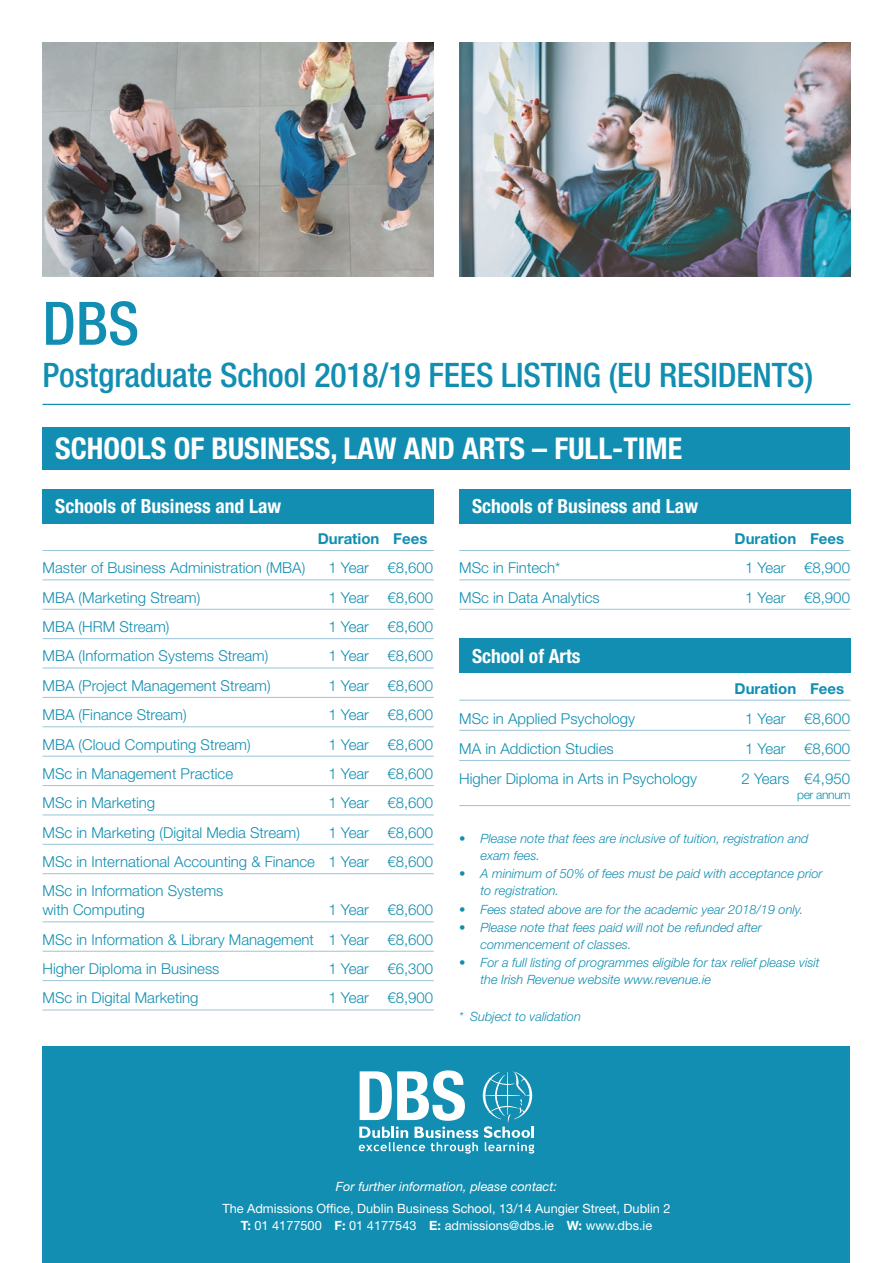
<style>
.page{position:relative;width:893px;height:1263px;background:#fff}
.page>*{position:absolute;margin:0;border:0;box-sizing:border-box;transform-origin:0 0}
.Fees_Head_I{font:500 condensed 60px "Helvetica Neue LT Std";color:#118eb1}
.Fees_Head_I-2{font:500 condensed 33.75px "Helvetica Neue LT Std";letter-spacing:-.005em;color:#118eb1}
.Box_Head{font:700 condensed 30px "Helvetica Neue LT Std";color:#fff}
.Box_II{font:700 condensed 19.5px "Helvetica Neue LT Std";color:#fff}
.Fees_Body_A{font:300 15px/18.8px "Helvetica Neue LT Std";color:#118eb1}
.Fees_Body_A-2{font:700 15px "Helvetica Neue LT Std";color:#118eb1}
.Body_5-5__1{font:italic 300 12.75px/16.5px "Helvetica Neue LT Std";color:#118eb1}
.Body__2{font:12.75px/17.2px "Helvetica Neue LT Std";color:#fff;text-align:center}
.Body__1{font:italic 12.75px "Helvetica Neue LT Std";color:#fff}
.Fees_Body_A-3{font:300 12px "Helvetica Neue LT Std";letter-spacing:-.025em;color:#118eb1}
.s1{font-weight:700}
</style>
<div class="page">
<img style="left:459px;top:43px;width:391px;height:233px">
<img style="left:43px;top:43px;width:391px;height:233px">
<hr style="left:43px;top:550px;width:391px;height:1px;background:#9bc5d9">
<hr style="left:43px;top:580px;width:391px;height:1px;background:#9bc5d9">
<hr style="left:43px;top:609px;width:391px;height:1px;background:#9bc5d9">
<hr style="left:43px;top:638px;width:391px;height:1px;background:#9bc5d9">
<hr style="left:43px;top:668px;width:391px;height:1px;background:#9bc5d9">
<hr style="left:43px;top:697px;width:391px;height:1px;background:#9bc5d9">
<hr style="left:43px;top:726px;width:391px;height:1px;background:#9bc5d9">
<hr style="left:43px;top:756px;width:391px;height:1px;background:#9bc5d9">
<hr style="left:43px;top:785px;width:391px;height:1px;background:#9bc5d9">
<hr style="left:43px;top:815px;width:391px;height:1px;background:#9bc5d9">
<hr style="left:43px;top:844px;width:391px;height:1px;background:#9bc5d9">
<hr style="left:43px;top:873px;width:391px;height:1px;background:#9bc5d9">
<hr style="left:43px;top:921px;width:391px;height:1px;background:#9bc5d9">
<hr style="left:43px;top:951px;width:391px;height:1px;background:#9bc5d9">
<hr style="left:43px;top:980px;width:391px;height:1px;background:#9bc5d9">
<hr style="left:43px;top:1010px;width:391px;height:1px;background:#9bc5d9">
<div style="left:43px;top:489px;width:391px;height:34px;background:#118eb1"></div>
<hr style="left:459px;top:550px;width:391px;height:1px;background:#9bc5d9">
<hr style="left:459px;top:580px;width:391px;height:1px;background:#9bc5d9">
<hr style="left:459px;top:609px;width:391px;height:1px;background:#9bc5d9">
<hr style="left:459px;top:700px;width:391px;height:1px;background:#9bc5d9">
<hr style="left:459px;top:730px;width:391px;height:1px;background:#9bc5d9">
<hr style="left:459px;top:760px;width:391px;height:1px;background:#9bc5d9">
<hr style="left:459px;top:805px;width:391px;height:1px;background:#9bc5d9">
<div style="left:459px;top:489px;width:391px;height:34px;background:#118eb1"></div>
<div style="left:459px;top:639px;width:391px;height:34px;background:#118eb1"></div>
<div style="left:43px;top:1046px;width:807px;height:217px;background:#118eb1"></div>
<svg style="left:359px;top:1070px;width:175px;height:83px"></svg>
<hr style="left:43px;top:404px;width:807px;height:1px;background:#118eb1">
<div style="left:43px;top:427px;width:807px;height:43px;background:#118eb1"></div>
<p class="Fees_Head_I" style="left:43px;top:288px;width:98px">DBS</p>
<p class="Fees_Head_I-2" style="left:43px;top:355px;width:772px">Postgraduate School 2018/19 FEES LISTING (EU RESIDENTS)</p>
<p class="Box_Head" style="left:55px;top:430px;width:628px">SCHOOLS OF BUSINESS, LAW AND ARTS – FULL-TIME</p>
<p class="Box_II" style="left:55px;top:494px;width:228px">Schools of Business and Law</p>
<p class="Fees_Body_A-2" style="left:318px;top:529px;width:111px">Duration Fees</p>
<p class="Fees_Body_A" style="left:43px;top:558px;width:264px">Master of Business Administration (MBA)</p>
<p class="Fees_Body_A" style="left:328px;top:558px;width:106px">1 Year €8,600</p>
<p class="Fees_Body_A" style="left:43px;top:587px;width:159px">MBA (Marketing Stream)</p>
<p class="Fees_Body_A" style="left:328px;top:587px;width:106px">1 Year €8,600</p>
<p class="Fees_Body_A" style="left:43px;top:617px;width:128px">MBA (HRM Stream)</p>
<p class="Fees_Body_A" style="left:328px;top:617px;width:106px">1 Year €8,600</p>
<p class="Fees_Body_A" style="left:43px;top:646px;width:227px">MBA (Information Systems Stream)</p>
<p class="Fees_Body_A" style="left:328px;top:646px;width:106px">1 Year €8,600</p>
<p class="Fees_Body_A" style="left:43px;top:676px;width:230px">MBA (Project Management Stream)</p>
<p class="Fees_Body_A" style="left:328px;top:676px;width:106px">1 Year €8,600</p>
<p class="Fees_Body_A" style="left:43px;top:705px;width:146px">MBA (Finance Stream)</p>
<p class="Fees_Body_A" style="left:328px;top:705px;width:106px">1 Year €8,600</p>
<p class="Fees_Body_A" style="left:43px;top:734px;width:210px">MBA (Cloud Computing Stream)</p>
<p class="Fees_Body_A" style="left:328px;top:734px;width:106px">1 Year €8,600</p>
<p class="Fees_Body_A" style="left:43px;top:764px;width:192px">MSc in Management Practice</p>
<p class="Fees_Body_A" style="left:328px;top:764px;width:106px">1 Year €8,600</p>
<p class="Fees_Body_A" style="left:43px;top:793px;width:114px">MSc in Marketing</p>
<p class="Fees_Body_A" style="left:328px;top:793px;width:106px">1 Year €8,600</p>
<p class="Fees_Body_A" style="left:43px;top:823px;width:259px">MSc in Marketing (Digital Media Stream)</p>
<p class="Fees_Body_A" style="left:328px;top:823px;width:106px">1 Year €8,600</p>
<p class="Fees_Body_A" style="left:43px;top:852px;width:392px">MSc in International Accounting &amp; Finance 1 Year €8,600</p>
<p class="Fees_Body_A" style="left:43px;top:881px;width:182px">MSc in Information Systems with Computing</p>
<p class="Fees_Body_A" style="left:328px;top:900px;width:106px">1 Year €8,600</p>
<p class="Fees_Body_A" style="left:43px;top:929px;width:392px">MSc in Information &amp; Library Management 1 Year €8,600</p>
<p class="Fees_Body_A" style="left:43px;top:959px;width:178px">Higher Diploma in Business</p>
<p class="Fees_Body_A" style="left:328px;top:959px;width:106px">1 Year €6,300</p>
<p class="Fees_Body_A" style="left:43px;top:988px;width:158px">MSc in Digital Marketing</p>
<p class="Fees_Body_A" style="left:328px;top:988px;width:106px">1 Year €8,900</p>
<p class="Box_II" style="left:472px;top:494px;width:228px">Schools of Business and Law</p>
<p class="Fees_Body_A-2" style="left:735px;top:529px;width:111px">Duration Fees</p>
<p class="Fees_Body_A" style="left:459px;top:558px;width:103px">MSc in Fintech*</p>
<p class="Fees_Body_A" style="left:745px;top:558px;width:106px">1 Year €8,900</p>
<p class="Fees_Body_A" style="left:459px;top:587px;width:142px">MSc in Data Analytics</p>
<p class="Fees_Body_A" style="left:745px;top:587px;width:106px">1 Year €8,900</p>
<p class="Box_II" style="left:472px;top:644px;width:110px">School of Arts</p>
<p class="Fees_Body_A-2" style="left:735px;top:679px;width:111px">Duration Fees</p>
<p class="Fees_Body_A" style="left:459px;top:709px;width:177px">MSc in Applied Psychology</p>
<p class="Fees_Body_A" style="left:745px;top:709px;width:106px">1 Year €8,600</p>
<p class="Fees_Body_A" style="left:459px;top:739px;width:156px">MA in Addiction Studies</p>
<p class="Fees_Body_A" style="left:745px;top:739px;width:106px">1 Year €8,600</p>
<p class="Fees_Body_A" style="left:459px;top:769px;width:239px">Higher Diploma in Arts in Psychology</p>
<p class="Fees_Body_A" style="left:741px;top:769px;width:110px">2 Years €4,950</p>
<p class="Fees_Body_A-3" style="left:797px;top:787px;width:55px">per annum</p>
<p class="Body_5-5__1" style="left:480px;top:830px;width:330px;text-indent:-21px">• Please note that fees are inclusive of tuition, registration and exam fees.</p>
<p class="Body_5-5__1" style="left:480px;top:865px;width:343px;text-indent:-21px">• A minimum of 50% of fees must be paid with acceptance prior to registration.</p>
<p class="Body_5-5__1" style="left:459px;top:900px;width:345px">• Fees stated above are for the academic year 2018/19 only.</p>
<p class="Body_5-5__1" style="left:480px;top:919px;width:283px;text-indent:-21px">• Please note that fees paid will not be refunded after commencement of classes.</p>
<p class="Body_5-5__1" style="left:480px;top:954px;width:341px;text-indent:-21px">• For a full listing of programmes eligible for tax relief please visit the Irish Revenue website www.revenue.ie</p>
<p class="Body_5-5__1" style="left:459px;top:1008px;width:123px">* Subject to validation</p>
<p class="Body__1" style="left:336px;top:1179px;width:223px">For further information, please contact:</p>
<p class="Body__2" style="left:222px;top:1199px;width:450px">The Admissions Office, Dublin Business School, 13/14 Aungier Street, Dublin 2<br><span class="s1">T:</span> 01 4177500 <span class="s1">F:</span> 01 4177543 <span class="s1">E:</span> admissions@dbs.ie <span class="s1">W:</span> www.dbs.ie</p>
</div>
